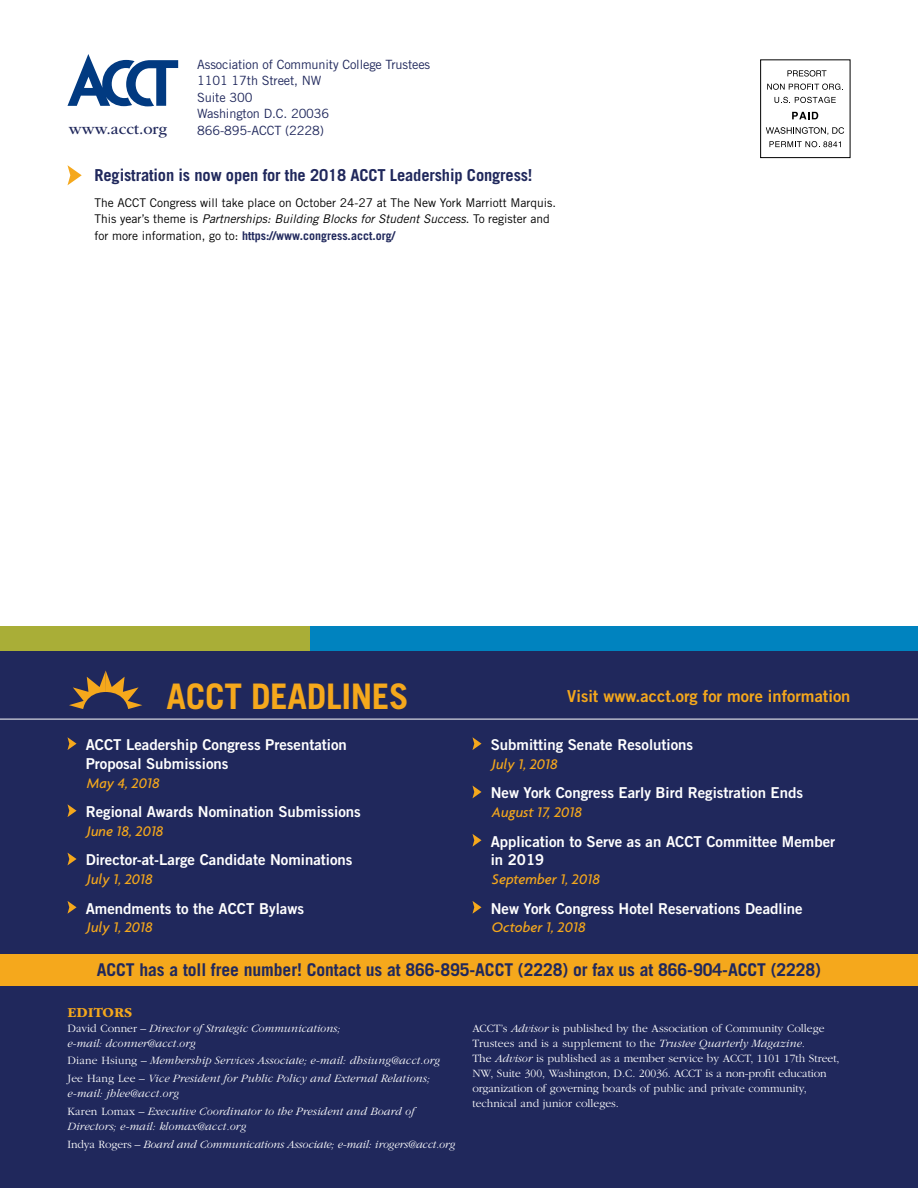
<style>
.page{position:relative;width:918px;height:1188px;background:#fff}
.page>*{position:absolute;margin:0;border:0;box-sizing:border-box;transform-origin:0 0}
.t1{font:700 35.25px "Trade Gothic LT Std";letter-spacing:-.01em;color:#f5a81c}
.t2{font:700 17.7px "Trade Gothic LT Std";letter-spacing:-.005em;color:#20285c}
.t3{font:700 16.5px "Trade Gothic LT Std";letter-spacing:-.01em;color:#20285c}
.t4{font:16.5px "Trade Gothic LT Std Bd 2";color:#f5a81c}
.t5{font:16.2px "ITC Garamond Std";color:#20285c}
.t6{font:15px/18.8px "Trade Gothic LT Std Bd 2";color:#fff}
.t7{font:italic 500 15px "Agenda";color:#f5a81c}
.t8{font:700 14.25px "ITC Garamond Std";color:#f5a81c}
.t9{font:12.75px/16.5px "Trade Gothic LT Std";letter-spacing:-.01em;color:#20285c}
.t10{font:12px/16.5px "Trade Gothic LT Std";color:#000}
.t11{font:300 11.7px/15px "ITC Garamond Std";color:#fff}
.t12{font:italic 300 11.7px/17.7px "ITC Garamond Std";letter-spacing:.01em;color:#fff}
.t13{font:italic 300 11.7px/17.7px "ITC Garamond Std";letter-spacing:-.01em;color:#fff}
.s1{font-style:italic}
.s2{font-weight:700;color:#20285c}
.s3{font-style:normal}
</style>
<div class="page">
<div style="left:0;top:651px;width:918px;height:537px;background:#20285c"></div>
<div style="left:0;top:626px;width:310px;height:25px;background:#a9ae37"></div>
<div style="left:310px;top:626px;width:608px;height:25px;background:#0083bf"></div>
<svg style="left:69px;top:671px;width:73px;height:38px"></svg>
<div style="left:760px;top:59px;width:90px;height:99px;border:1px solid #000"></div>
<svg style="left:775px;top:97px;width:61px;height:6px"></svg>
<svg style="left:769px;top:141px;width:72px;height:6px"></svg>
<svg style="left:792px;top:112px;width:26px;height:7px"></svg>
<svg style="left:766px;top:127px;width:78px;height:8px"></svg>
<svg style="left:767px;top:84px;width:76px;height:6px"></svg>
<svg style="left:787px;top:70px;width:40px;height:7px"></svg>
<hr style="left:0;top:719px;width:918px;height:1px;background:#fff">
<svg style="left:68px;top:54px;width:110px;height:52px"></svg>
<div style="left:0;top:954px;width:918px;height:31px;background:#f5a81c"></div>
<svg style="left:68px;top:165px;width:14px;height:20px"></svg>
<svg style="left:67px;top:737px;width:10px;height:13px"></svg>
<svg style="left:67px;top:804px;width:10px;height:13px"></svg>
<svg style="left:67px;top:853px;width:10px;height:12px"></svg>
<svg style="left:67px;top:901px;width:10px;height:13px"></svg>
<svg style="left:472px;top:737px;width:10px;height:13px"></svg>
<svg style="left:472px;top:786px;width:10px;height:12px"></svg>
<svg style="left:472px;top:834px;width:10px;height:13px"></svg>
<svg style="left:472px;top:901px;width:10px;height:13px"></svg>
<h3 class="t5" style="left:69px;top:120px;width:100px">www.acct.org</h3>
<p class="t9" style="left:197px;top:56px;width:235px">Association of Community College Trustees<br>1101 17th Street, NW<br>Suite 300<br>Washington D.C. 20036<br>866-895-ACCT (2228)</p>
<h3 class="t3" style="left:94px;top:165px;width:440px">Registration is now open for the 2018 ACCT Leadership Congress!</h3>
<p class="t10" style="left:94px;top:194px;width:463px">The ACCT Congress will take place on October 24-27 at The New York Marriott Marquis.<br>This year’s theme is <span class="s1">Partnerships: Building Blocks for Student Success</span>. To register and for more information, go to: <span class="s2">https://www.congress.acct.org/</span></p>
<h1 class="t1" style="left:167px;top:675px;width:244px">ACCT DEADLINES</h1>
<h3 class="t4" style="left:567px;top:686px;width:285px">Visit www.acct.org for more information</h3>
<p class="t6" style="left:86px;top:735px;width:263px">ACCT Leadership Congress Presentation<br>Proposal Submissions</p>
<p class="t7" style="left:87px;top:774px;width:74px">May 4, 2018</p>
<p class="t6" style="left:86px;top:802px;width:277px">Regional Awards Nomination Submissions</p>
<p class="t7" style="left:87px;top:822px;width:78px">June 18, 2018</p>
<p class="t6" style="left:86px;top:850px;width:268px">Director-at-Large Candidate Nominations</p>
<p class="t7" style="left:87px;top:870px;width:67px">July 1, 2018</p>
<p class="t6" style="left:86px;top:899px;width:220px">Amendments to the ACCT Bylaws</p>
<p class="t7" style="left:87px;top:919px;width:67px">July 1, 2018</p>
<p class="t6" style="left:491px;top:735px;width:204px">Submitting Senate Resolutions</p>
<p class="t7" style="left:492px;top:755px;width:67px">July 1, 2018</p>
<p class="t6" style="left:491px;top:783px;width:314px">New York Congress Early Bird Registration Ends</p>
<p class="t7" style="left:492px;top:803px;width:92px">August 17, 2018</p>
<p class="t6" style="left:491px;top:832px;width:346px">Application to Serve as an ACCT Committee Member in 2019</p>
<p class="t7" style="left:492px;top:870px;width:110px">September 1, 2018</p>
<p class="t6" style="left:491px;top:899px;width:314px">New York Congress Hotel Reservations Deadline</p>
<p class="t7" style="left:492px;top:919px;width:95px">October 1, 2018</p>
<h2 class="t2" style="left:97px;top:959px;width:726px">ACCT has a toll free number! Contact us at 866-895-ACCT (2228) or fax us at 866-904-ACCT (2228)</h2>
<p class="t8" style="left:68px;top:1004px;width:66px">EDITORS</p>
<p class="t12" style="left:68px;top:1021px;width:275px;line-height:15px"><span class="s3">David Conner</span> – Director of Strategic Communications; e-mail: dconner@acct.org</p>
<p class="t12" style="left:68px;top:1052px;width:374px"><span class="s3">Diane Hsiung</span> – Membership Services Associate; e-mail: dhsiung@acct.org<br><span class="s3">Jee Hang Lee</span> – Vice President for Public Policy and External Relations;</p>
<p class="t12" style="left:68px;top:1085px;width:349px">e-mail: jhlee@acct.org<br><span class="s3">Karen Lomax</span> – Executive Coordinator to the President and Board of</p>
<p class="t13" style="left:68px;top:1117px;width:389px">Directors; e-mail: klomax@acct.org<br><span class="s3">Indya Rogers</span> – Board and Communications Associate; e-mail: irogers@acct.org</p>
<p class="t11" style="left:472px;top:1021px;width:369px">ACCT’s <span class="s1">Advisor</span> is published by the Association of Community College Trustees and is a supplement to the <span class="s1">Trustee Quarterly Magazine.<br></span>The <span class="s1">Advisor</span> is published as a member service by ACCT, 1101 17th Street, NW, Suite 300, Washington, D.C. 20036. ACCT is a non-profit education organization of governing boards of public and private community, technical and junior colleges.</p>
</div>
